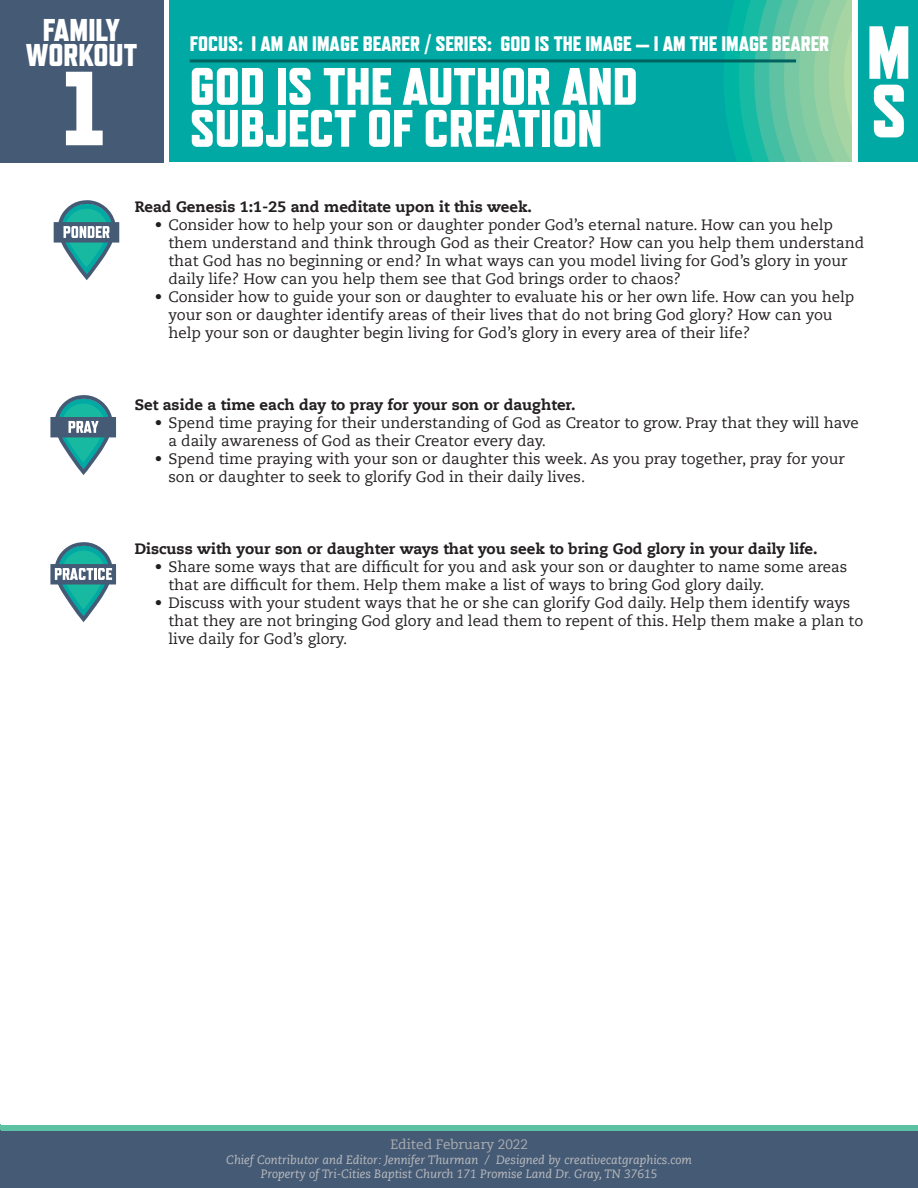
<style>
.page{position:relative;width:918px;height:1188px;background:#fff}
.page>*{position:absolute;margin:0;border:0;box-sizing:border-box;transform-origin:0 0}
.t1{font:800 105px "Refrigerator Deluxe";color:#fff}
.t2{font:800 75px/58.5px "Refrigerator Deluxe";color:#fff}
.t3{font:800 52.5px/42px "Refrigerator Deluxe";color:#fff}
.t4{font:800 31.5px/25.5px "Refrigerator Deluxe";color:#fff;text-align:center}
.t5{font:800 21px "Refrigerator Deluxe";color:#fff}
.t6{font:15px/18px "Caecilia LT Std";color:#231f20}
.t7{font:800 15px "Caecilia LT Std";color:#231f20}
.t8{font:13.5px "Caecilia LT Std";color:#acadb1}
.t9{font:italic 12px "Caecilia LT Std";color:#bcbdc0}
</style>
<div class="page">
<div style="left:169px;top:0;width:682px;height:162px;background:#00a9a3"></div>
<svg style="left:724px;top:0;width:127px;height:161px"></svg>
<hr style="left:190px;top:59px;width:606px;height:3px;background:#00635f">
<div style="left:858px;top:0;width:60px;height:162px;background:#00a9a3"></div>
<div style="left:0;top:0;width:163px;height:162px;background:#455a75"></div>
<svg style="left:50px;top:542px;width:66px;height:80px"></svg>
<svg style="left:54px;top:200px;width:65px;height:80px"></svg>
<svg style="left:50px;top:395px;width:66px;height:80px"></svg>
<div style="left:0;top:1131px;width:918px;height:57px;background:#455a75"></div>
<div style="left:0;top:1126px;width:917px;height:5px;background:#5cc2a3"></div>
<hr style="left:0;top:1130px;width:1px;height:58px;background:#455a75">
<h3 class="t4" style="left:26px;top:17px;width:113px">FAMILY<br>WORKOUT</h3>
<h3 class="t4" style="left:49px;top:25px;width:67px">GUIDE</h3>
<h2 class="t2" style="left:867px;top:22px;width:46px">M<br>S</h2>
<h3 class="t5" style="left:190px;top:31px;width:641px">FOCUS: I AM AN IMAGE BEARER / SERIES: GOD IS THE IMAGE — I AM THE IMAGE BEARER</h3>
<h3 class="t3" style="left:190px;top:65px;width:450px">GOD IS THE AUTHOR AND<br>SUBJECT OF CREATION</h3>
<p class="t1" style="left:63px;top:46px;width:42px">1</p>
<p class="t7" style="left:135px;top:197px;width:399px">Read Genesis 1:1-25 and meditate upon it this week.</p>
<p class="t6" style="left:168px;top:216px;width:697px;text-indent:-14px">• Consider how to help your son or daughter ponder God’s eternal nature. How can you help them understand and think through God as their Creator? How can you help them understand that God has no beginning or end? In what ways can you model living for God’s glory in your daily life? How can you help them see that God brings order to chaos?</p>
<p class="t6" style="left:168px;top:288px;width:687px;text-indent:-14px">• Consider how to guide your son or daughter to evaluate his or her own life. How can you help your son or daughter identify areas of their lives that do not bring God glory? How can you help your son or daughter begin living for God’s glory in every area of their life?</p>
<p class="t7" style="left:135px;top:395px;width:442px">Set aside a time each day to pray for your son or daughter.</p>
<p class="t6" style="left:168px;top:414px;width:692px;text-indent:-14px">• Spend time praying for their understanding of God as Creator to grow. Pray that they will have a daily awareness of God as their Creator every day.</p>
<p class="t6" style="left:168px;top:450px;width:678px;text-indent:-14px">• Spend time praying with your son or daughter this week. As you pray together, pray for your son or daughter to seek to glorify God in their daily lives.</p>
<p class="t7" style="left:135px;top:539px;width:684px">Discuss with your son or daughter ways that you seek to bring God glory in your daily life.</p>
<p class="t6" style="left:168px;top:558px;width:680px;text-indent:-14px">• Share some ways that are difficult for you and ask your son or daughter to name some areas that are difficult for them. Help them make a list of ways to bring God glory daily.</p>
<p class="t6" style="left:168px;top:594px;width:696px;text-indent:-14px">• Discuss with your student ways that he or she can glorify God daily. Help them identify ways that they are not bringing God glory and lead them to repent of this. Help them make a plan to live daily for God’s glory.</p>
<p class="t8" style="left:390px;top:1137px;width:139px">Edited February 2022</p>
<p class="t9" style="left:226px;top:1153px;width:467px">Chief Contributor and Editor: Jennifer Thurman / Designed by creativecatgraphics.com</p>
<p class="t9" style="left:261px;top:1167px;width:398px">Property of Tri-Cities Baptist Church 171 Promise Land Dr. Gray, TN 37615</p>
</div>
